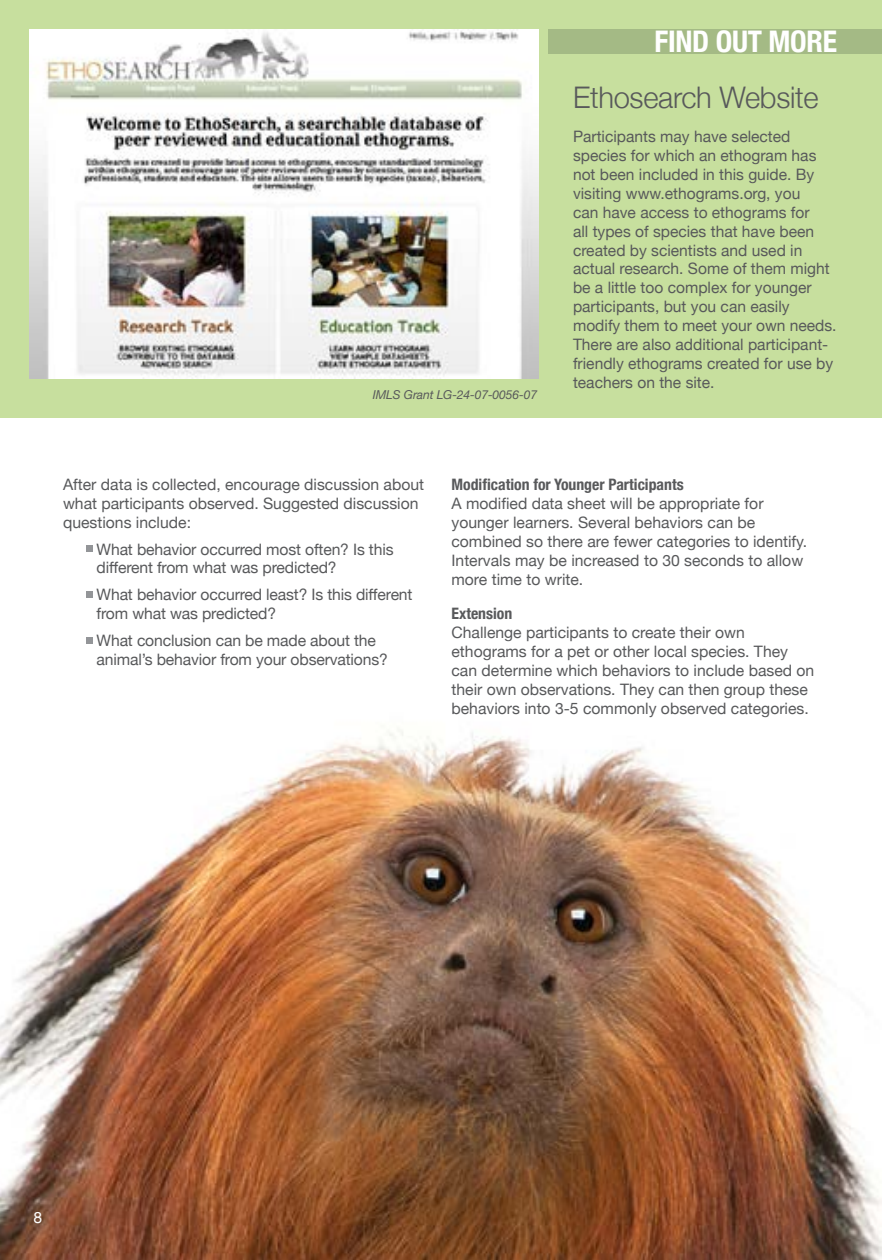
<style>
.page{position:relative;width:882px;height:1260px;background:#fff}
.page>*{position:absolute;margin:0;border:0;box-sizing:border-box;transform-origin:0 0}
.t1{font:300 29.75px "Helvetica Neue";letter-spacing:-.01em;color:#58595b}
.t2{font:700 condensed 29.75px "Helvetica Neue";letter-spacing:-.01em;color:#fff}
.t3{font:15.75px/18.9px "Helvetica Neue";color:#58595b}
.t4{font:700 condensed 15.75px "Helvetica Neue";color:#58595b}
.t5{font:15.75px "Helvetica Neue";color:#fff}
.t6{font:italic 12.25px "Helvetica Neue";letter-spacing:-.01em;color:#58595b}
</style>
<div class="page">
<img style="left:0;top:728px;width:882px;height:532px">
<div style="left:86px;top:545px;width:7px;height:7px;background:#939598"></div>
<div style="left:86px;top:591px;width:7px;height:7px;background:#939598"></div>
<div style="left:86px;top:637px;width:7px;height:7px;background:#939598"></div>
<div style="left:0;top:0;width:882px;height:417px;background:#c7df9e"></div>
<div style="left:549px;top:29px;width:333px;height:25px;background:#a4ba85"></div>
<img style="left:29px;top:29px;width:510px;height:350px">
<p class="t6" style="left:373px;top:384px;width:166px">IMLS Grant LG-24-07-0056-07</p>
<h1 class="t2" style="left:655px;top:17px;width:184px">FIND OUT MORE</h1>
<h1 class="t1" style="left:573px;top:73px;width:247px">Ethosearch Website</h1>
<p class="t3" style="left:573px;top:126px;width:265px">Participants may have selected species for which an ethogram has not been included in this guide. By visiting www.ethograms.org, you<br>can have access to ethograms for<br>all types of species that have been created by scientists and used in actual research. Some of them might be a little too complex for younger participants, but you can easily modify them to meet your own needs.<br>There are also additional participant&shy;friendly ethograms created for use by teachers on the site.</p>
<p class="t3" style="left:63px;top:474px;width:363px">After data is collected, encourage discussion about what participants observed. Suggested discussion questions include:</p>
<p class="t3" style="left:97px;top:538px;width:298px">What behavior occurred most often? Is this different from what was predicted?</p>
<p class="t3" style="left:97px;top:584px;width:317px">What behavior occurred least? Is this different from what was predicted?</p>
<p class="t3" style="left:97px;top:630px;width:293px">What conclusion can be made about the animal’s behavior from your observations?</p>
<p class="t4" style="left:451px;top:471px;width:234px">Modification for Younger Participants</p>
<p class="t3" style="left:451px;top:493px;width:357px">A modified data sheet will be appropriate for younger learners. Several behaviors can be combined so there are fewer categories to identify.<br>Intervals may be increased to 30 seconds to allow more time to write.</p>
<p class="t4" style="left:451px;top:601px;width:62px">Extension</p>
<p class="t3" style="left:451px;top:622px;width:364px">Challenge participants to create their own ethograms for a pet or other local species. They can determine which behaviors to include based on their own observations. They can then group these behaviors into 3-5 commonly observed categories.</p>
<p class="t5" style="left:34px;top:1204px;width:10px">8</p>
</div>
